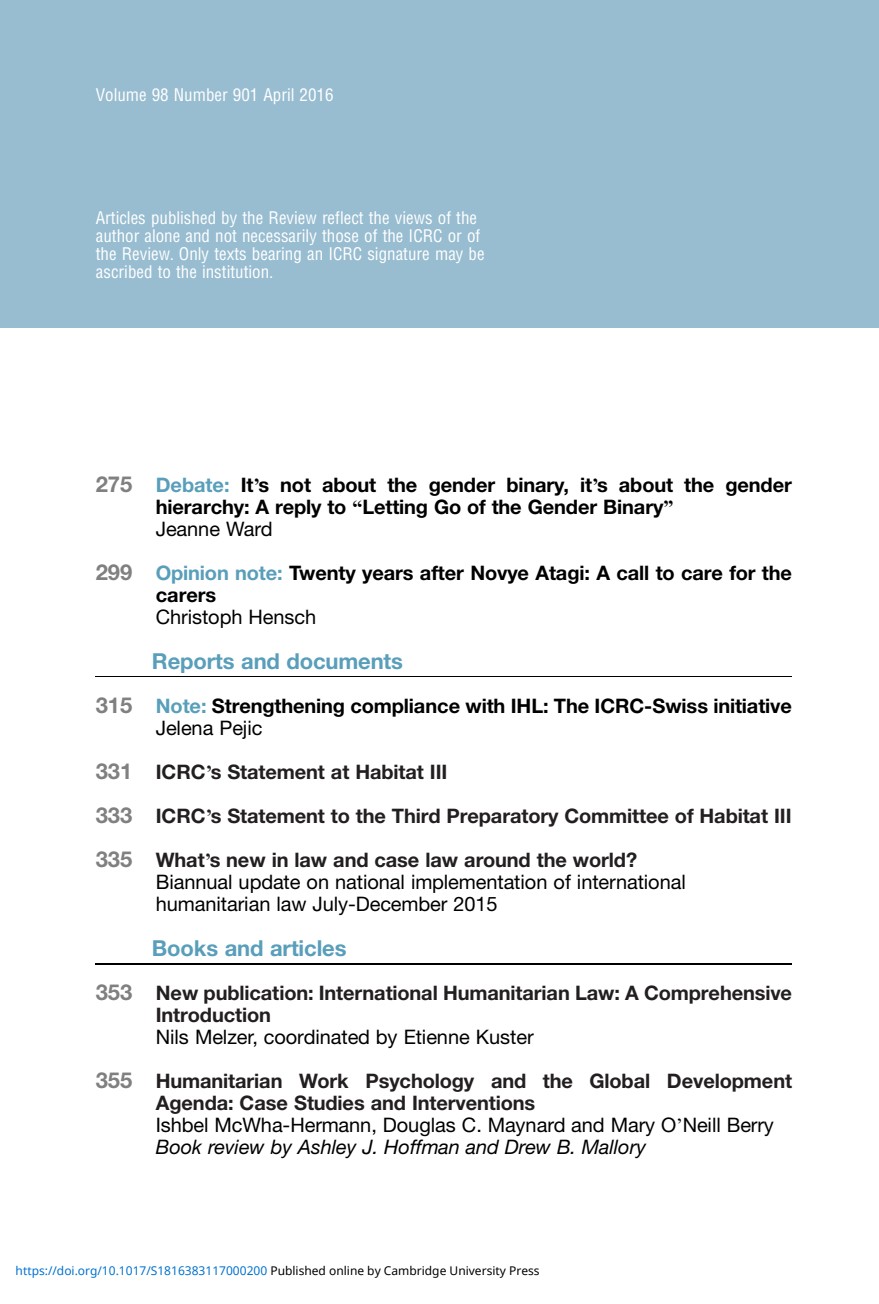
<style>
.page{position:relative;width:879px;height:1304px;background:#fff}
.page>*{position:absolute;margin:0;border:0;box-sizing:border-box;transform-origin:0 0}
.t1{font:22px "Adv TT3 c 6 c 0 bbb.B";color:#599eba}
.t2{font:20px/22px "Adv TT3 c 6 c 0 bbb.B";color:#231f20}
.t3{font:20px/22px "Adv TT3 c 6 c 0 bbb.B";color:#000}
.t4{font:20px/22px "Adv TT203 f 2 f 75";color:#000}
.t5{font:17px/18px "Adv HELVE.53";color:#fff}
.t6{font:12px "Noto Sans";color:#0172cf}
.s1{font-size:22px;color:#808080}
.s2{color:#599eba}
.s3{font-family:"Adv TT2 cba 4 af 3.B"}
.s4{font-family:"Adv TT203 f 2 f 75"}
.s5{font-family:"Adv TT203 f 2 f 75";color:#000}
.s6{font-family:"Adv TT5843 c 571";color:#000}
.s7{font-family:"Adv T Tcb 615 bf 6.I";color:#000}
.s8{color:#000}
</style>
<div class="page">
<hr style="left:96px;top:676px;width:696px;height:1px;background:#000">
<hr style="left:96px;top:963px;width:696px;height:1px;background:#000">
<div style="left:0;top:0;width:879px;height:327px;background:#98bdd1"></div>
<p class="t5" style="left:96px;top:87px;width:239px">Volume 98 Number 901 April 2016</p>
<p class="t5" style="left:96px;top:210px;width:390px">Articles published by the Review reflect the views of the author alone and not necessarily those of the ICRC or of the Review. Only texts bearing an ICRC signature may be ascribed to the institution.</p>
<p class="t3" style="left:156px;top:476px;width:637px;text-indent:-60px"><span class="s1">275</span> <span class="s2">Debate:</span> It<span class="s3">’</span>s not about the gender binary, it<span class="s3">’</span>s about the gender hierarchy: A reply to <span class="s3">“</span>Letting Go of the Gender Binary<span class="s3">”<br></span><span class="s4">Jeanne Ward</span></p>
<p class="t3" style="left:156px;top:564px;width:637px;text-indent:-60px"><span class="s1">299</span> <span class="s2">Opinion note:</span> Twenty years after Novye Atagi: A call to care for the carers<br><span class="s4">Christoph Hensch</span></p>
<p class="t1" style="left:152px;top:653px;width:252px">Reports and documents</p>
<p class="t3" style="left:156px;top:697px;width:637px;text-indent:-60px"><span class="s1">315</span> <span class="s2">Note:</span> Strengthening compliance with IHL: The ICRC-Swiss initiative<br><span class="s4">Jelena Pejic</span></p>
<p class="t2" style="left:96px;top:752px;width:697px;line-height:44px"><span class="s1">331</span> ICRC<span class="s3">’</span>s Statement at Habitat III<br><span class="s1">333</span> ICRC<span class="s3">’</span>s Statement to the Third Preparatory Committee of Habitat III<br><span class="s1">335</span> What<span class="s3">’</span>s new in law and case law around the world?</p>
<p class="t4" style="left:156px;top:873px;width:531px">Biannual update on national implementation of international humanitarian law July-December 2015</p>
<p class="t1" style="left:152px;top:940px;width:196px">Books and articles</p>
<p class="t2" style="left:156px;top:984px;width:638px;text-indent:-60px"><span class="s1">353</span> New publication: International Humanitarian Law: A Comprehensive<br>Introduction<br><span class="s5">Nils Melzer, coordinated by Etienne Kuster</span></p>
<p class="t2" style="left:156px;top:1072px;width:638px;text-indent:-60px"><span class="s1">355</span> Humanitarian Work Psychology and the Global Development Agenda: Case Studies and Interventions<br><span class="s5">Ishbel McWha-Hermann, Douglas C. Maynard and Mary O</span><span class="s6">’</span><span class="s5">Neill Berry </span><span class="s7">Book review by Ashley J. Hoffman and Drew B. Mallory</span></p>
<p class="t6" style="left:16px;top:1263px;width:525px">https://doi.org/10.1017/S1816383117000200 <span class="s8">Published online by Cambridge University Press</span></p>
</div>
